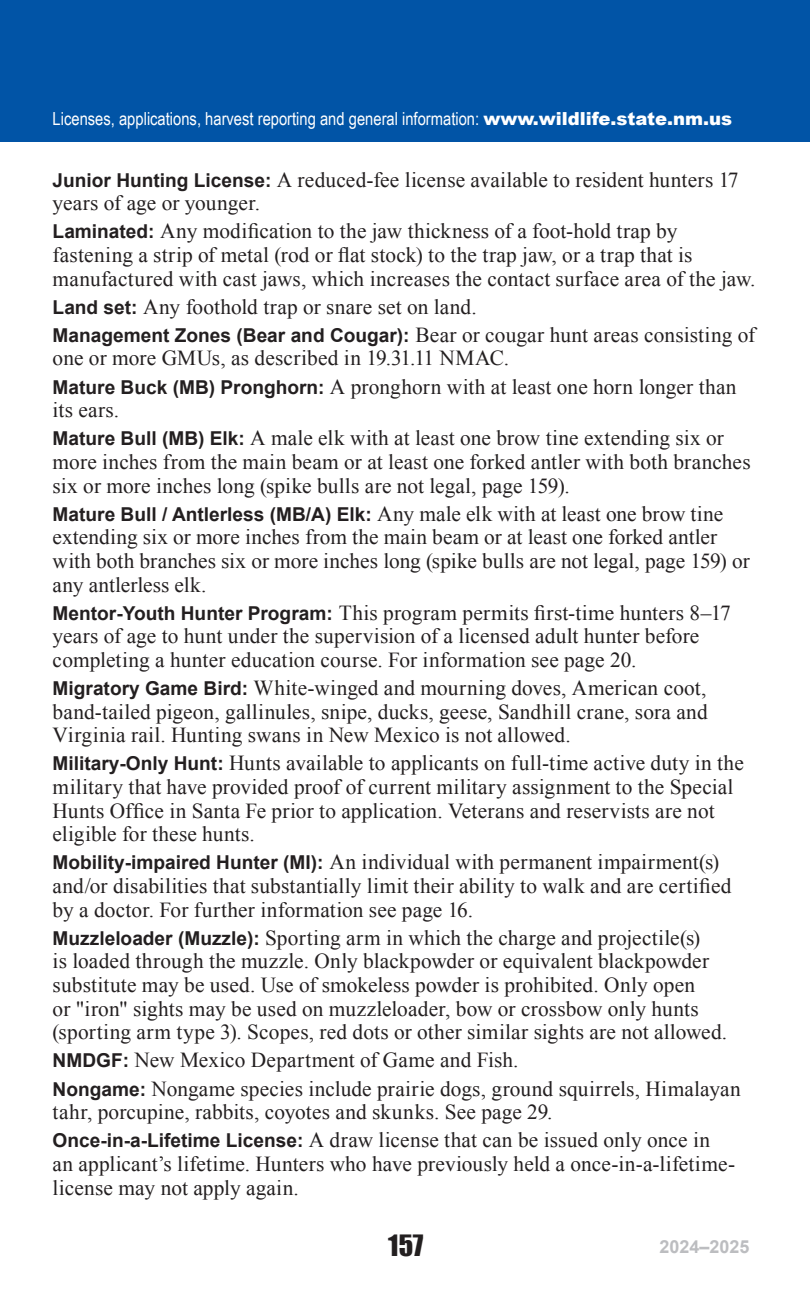
<style>
.page{position:relative;width:810px;height:1296px;background:#fff}
.page>*{position:absolute;margin:0;border:0;box-sizing:border-box;transform-origin:0 0}
.t1{font:27px "Impact";color:#231f20}
.t2{font:21.38px/23.6px "Times New Roman";letter-spacing:.005em;color:#231f20}
.t3{font:18px "Arial Narrow";color:#fff}
.t4{font:700 18px "Arial";color:#bcbdc0}
.s1{font-family:"Arial";font-weight:900}
.s2{font-family:"Arial";font-weight:700;font-size:19.12px}
</style>
<div class="page">
<div style="left:0;top:0;width:810px;height:142px;background:#0154a6"></div>
<p class="t3" style="left:53px;top:106px;width:681px">Licenses, applications, harvest reporting and general information: <span class="s1">www.wildlife.state.nm.us</span></p>
<p class="t2" style="left:53px;top:167px;width:687px"><span class="s2">Junior Hunting License:</span> A reduced-fee license available to resident hunters 17 years of age or younger.</p>
<p class="t2" style="left:53px;top:219px;width:704px"><span class="s2">Laminated:</span> Any modification to the jaw thickness of a foot-hold trap by fastening a strip of metal (rod or flat stock) to the trap jaw, or a trap that is manufactured with cast jaws, which increases the contact surface area of the jaw.</p>
<p class="t2" style="left:53px;top:292px;width:704px;line-height:28.1px"><span class="s2">Land set:</span> Any foothold trap or snare set on land.<br><span class="s2">Management Zones (Bear and Cougar):</span> Bear or cougar hunt areas consisting of</p>
<p class="t2" style="left:53px;top:344px;width:686px;line-height:28.1px">one or more GMUs, as described in 19.31.11 NMAC.<br><span class="s2">Mature Buck (MB) Pronghorn:</span> A pronghorn with at least one horn longer than</p>
<p class="t2" style="left:53px;top:396px;width:673px;line-height:28.1px">its ears.<br><span class="s2">Mature Bull (MB) Elk:</span> A male elk with at least one brow tine extending six or</p>
<p class="t2" style="left:53px;top:450px;width:700px">more inches from the main beam or at least one forked antler with both branches six or more inches long (spike bulls are not legal, page 159).</p>
<p class="t2" style="left:53px;top:501px;width:699px"><span class="s2">Mature Bull / Antlerless (MB/A) Elk:</span> Any male elk with at least one brow tine extending six or more inches from the main beam or at least one forked antler with both branches six or more inches long (spike bulls are not legal, page 159) or any antlerless elk.</p>
<p class="t2" style="left:53px;top:600px;width:680px"><span class="s2">Mentor-Youth Hunter Program:</span> This program permits first-time hunters 8–17 years of age to hunt under the supervision of a licensed adult hunter before completing a hunter education course. For information see page 20.</p>
<p class="t2" style="left:53px;top:676px;width:657px;text-align:justify"><span class="s2">Migratory Game Bird:</span> White-winged and mourning doves, American coot, band-tailed pigeon, gallinules, snipe, ducks, geese, Sandhill crane, sora and Virginia rail. Hunting swans in New Mexico is not allowed.</p>
<p class="t2" style="left:53px;top:751px;width:693px"><span class="s2">Military-Only Hunt:</span> Hunts available to applicants on full-time active duty in the military that have provided proof of current military assignment to the Special Hunts Office in Santa Fe prior to application. Veterans and reservists are not eligible for these hunts.</p>
<p class="t2" style="left:53px;top:850px;width:680px"><span class="s2">Mobility-impaired Hunter (MI):</span> An individual with permanent impairment(s) and/or disabilities that substantially limit their ability to walk and are certified by a doctor. For further information see page 16.</p>
<p class="t2" style="left:53px;top:925px;width:676px"><span class="s2">Muzzleloader (Muzzle):</span> Sporting arm in which the charge and projectile(s)<br>is loaded through the muzzle. Only blackpowder or equivalent blackpowder substitute may be used. Use of smokeless powder is prohibited. Only open<br>or "iron" sights may be used on muzzleloader, bow or crossbow only hunts (sporting arm type 3). Scopes, red dots or other similar sights are not allowed.</p>
<p class="t2" style="left:53px;top:1046px;width:690px;line-height:28.1px"><span class="s2">NMDGF:</span> New Mexico Department of Game and Fish.<br><span class="s2">Nongame:</span> Nongame species include prairie dogs, ground squirrels, Himalayan</p>
<p class="t2" style="left:53px;top:1098px;width:659px;line-height:28.1px">tahr, porcupine, rabbits, coyotes and skunks. See page 29.<br><span class="s2">Once-in-a-Lifetime License:</span> A draw license that can be issued only once in</p>
<p class="t2" style="left:53px;top:1152px;width:684px">an applicant’s lifetime. Hunters who have previously held a once-in-a-lifetime&shy;license may not apply again.</p>
<p class="t1" style="left:388px;top:1224px;width:37px">157</p>
<p class="t4" style="left:659px;top:1235px;width:92px">2024–2025</p>
</div>
